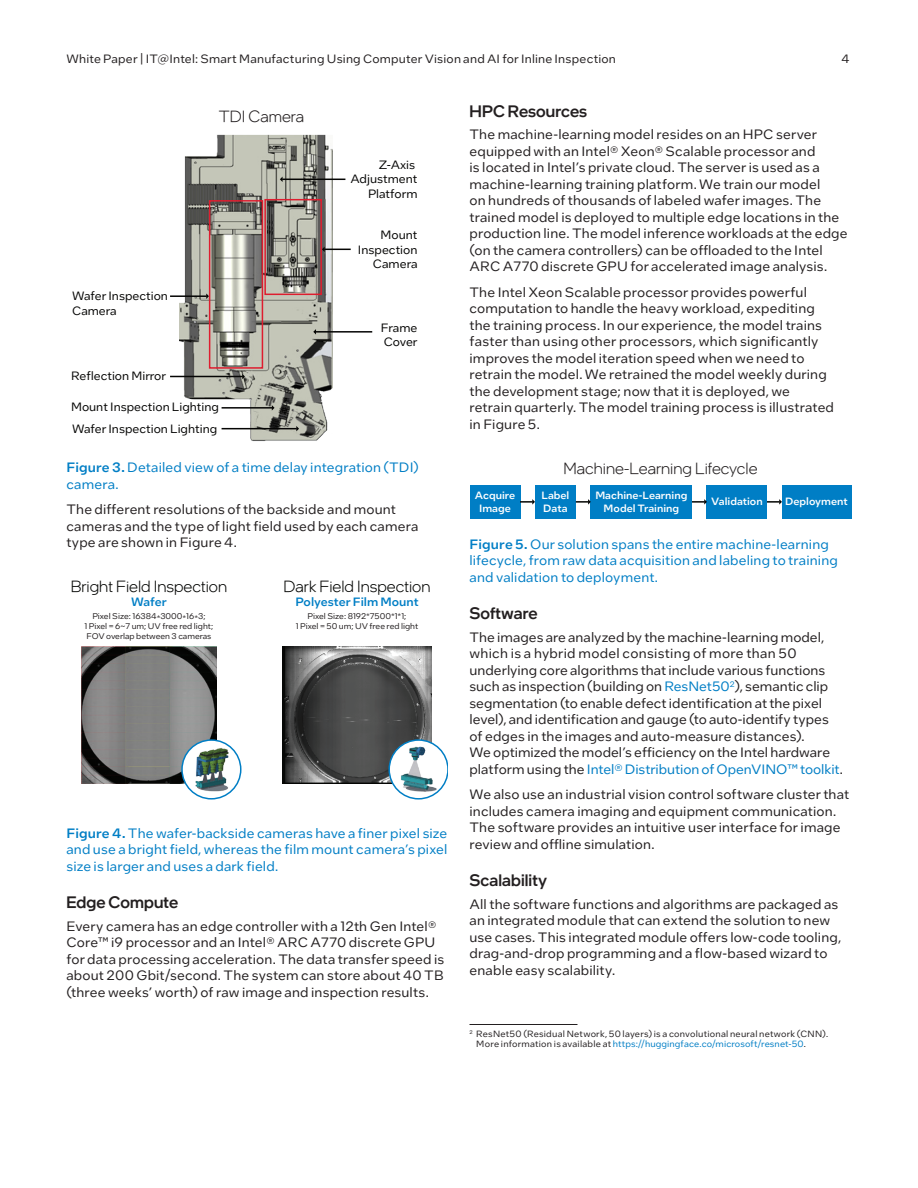
<style>
.page{position:relative;width:918px;height:1188px;background:#fff}
.page>*{position:absolute;margin:0;border:0;box-sizing:border-box;transform-origin:0 0}
.Heading_2{font:500 16.5px "Intel One Display";letter-spacing:.005em;color:#231f20}
.t1{font:300 16.5px "Intel One Display";color:#040503}
.t2{font:300 16.5px "Intel One Display";color:#231f20}
.Body_Text{font:13.5px/16.5px "Intel One Text";letter-spacing:.01em;color:#231f20}
.Caption__nested_style{font:13.5px/16.5px "Intel One Text";letter-spacing:.01em;color:#007ec5}
.t3{font:12px/14.4px "Intel One Text";color:#050504}
.t4{font:12px "Intel One Text";letter-spacing:.015em;color:#231f20}
.t5{font:500 12px "Intel One Text";color:#007ec5}
.t6{font:500 10.5px/12.6px "Intel One Text";color:#fff;text-align:center}
.Footnotes_and_Legal_Text{font:9px/9.8px "Intel One Text";letter-spacing:.025em;color:#231f20}
.t7{font:8.25px/9.9px "Intel One Text";color:#231f20;text-align:center}
.s1{font-weight:500}
.s2{color:#007ec5}
</style>
<div class="page">
<img style="left:180px;top:134px;width:152px;height:307px">
<hr style="left:282px;top:179px;width:63px;height:1px;background:#050504">
<svg style="left:280px;top:177px;width:3px;height:5px"></svg>
<svg style="left:322px;top:247px;width:29px;height:5px"></svg>
<hr style="left:170px;top:295px;width:37px;height:2px;background:#050504">
<svg style="left:206px;top:293px;width:3px;height:6px"></svg>
<hr style="left:316px;top:331px;width:56px;height:2px;background:#050504">
<svg style="left:313px;top:329px;width:3px;height:6px"></svg>
<hr style="left:170px;top:376px;width:73px;height:1px;background:#050504">
<svg style="left:242px;top:374px;width:3px;height:5px"></svg>
<hr style="left:222px;top:407px;width:50px;height:2px;background:#050504">
<svg style="left:272px;top:405px;width:3px;height:6px"></svg>
<hr style="left:222px;top:428px;width:75px;height:1px;background:#050504">
<svg style="left:296px;top:426px;width:3px;height:5px"></svg>
<div style="left:264px;top:199px;width:58px;height:96px;border:2px solid #de1d2f"></div>
<div style="left:209px;top:200px;width:54px;height:169px;border:2px solid #de1d2f"></div>
<img style="left:82px;top:647px;width:134px;height:136px">
<img style="left:282px;top:646px;width:150px;height:137px">
<svg style="left:182px;top:740px;width:59px;height:59px"></svg>
<div style="left:181px;top:739px;width:61px;height:61px;border:2px solid #007ec5;border-radius:50%"></div>
<img style="left:193px;top:746px;width:36px;height:46px">
<svg style="left:389px;top:740px;width:59px;height:59px"></svg>
<div style="left:388px;top:739px;width:60px;height:61px;border:2px solid #007ec5;border-radius:50%"></div>
<img style="left:401px;top:747px;width:36px;height:45px">
<div style="left:470px;top:485px;width:50px;height:34px;background:#007ec5"></div>
<div style="left:535px;top:485px;width:41px;height:34px;background:#007ec5"></div>
<div style="left:591px;top:485px;width:101px;height:34px;background:#007ec5"></div>
<div style="left:707px;top:485px;width:60px;height:34px;background:#007ec5"></div>
<div style="left:782px;top:485px;width:69px;height:34px;background:#007ec5"></div>
<svg style="left:520px;top:499px;width:15px;height:6px"></svg>
<svg style="left:576px;top:499px;width:15px;height:6px"></svg>
<svg style="left:692px;top:499px;width:15px;height:6px"></svg>
<svg style="left:767px;top:499px;width:15px;height:6px"></svg>
<hr style="left:470px;top:1024px;width:108px;height:1px;background:#231f20">
<p class="t4" style="left:66px;top:51px;width:551px">White Paper | IT@Intel: Smart Manufacturing Using Computer Vision and AI for Inline Inspection</p>
<p class="t4" style="left:841px;top:51px;width:10px">4</p>
<p class="t2" style="left:219px;top:106px;width:87px">TDI Camera</p>
<p class="t3" style="left:72px;top:288px;width:97px">Wafer Inspection<br>Camera</p>
<p class="t3" style="left:71px;top:368px;width:96px">Reflection Mirror</p>
<p class="t3" style="left:71px;top:395px;width:149px;line-height:21.6px">Mount Inspection Lighting<br>Wafer Inspection Lighting</p>
<p class="t3" style="left:350px;top:157px;width:69px;text-align:right">Z-Axis<br>Adjustment<br>Platform</p>
<p class="t3" style="left:358px;top:227px;width:61px;text-align:right">Mount<br>Inspection<br>Camera</p>
<p class="t3" style="left:381px;top:320px;width:38px">Frame<br>Cover</p>
<p class="Caption__nested_style" style="left:66px;top:459px;width:354px"><span class="s1">Figure 3.</span> Detailed view of a time delay integration (TDI) camera.</p>
<p class="Body_Text" style="left:66px;top:501px;width:354px">The different resolutions of the backside and mount cameras and the type of light field used by each camera type are shown in Figure 4.</p>
<p class="t1" style="left:71px;top:576px;width:158px">Bright Field Inspection</p>
<p class="t5" style="left:131px;top:594px;width:37px">Wafer</p>
<p class="t1" style="left:284px;top:576px;width:148px">Dark Field Inspection</p>
<p class="t5" style="left:295px;top:594px;width:125px">Polyester Film Mount</p>
<p class="t7" style="left:85px;top:611px;width:130px">Pixel Size: 16384*3000*16*3;<br>1 Pixel = 6~7 um; UV free red light;<br>FOV overlap between 3 cameras</p>
<p class="t7" style="left:296px;top:611px;width:124px">Pixel Size: 8192*7500*1*1;<br>1 Pixel = 50 um; UV free red light</p>
<p class="Caption__nested_style" style="left:66px;top:824px;width:383px;text-align:justify"><span class="s1">Figure 4.</span> The wafer-backside cameras have a finer pixel size and use a bright field, whereas the film mount camera’s pixel size is larger and uses a dark field.</p>
<p class="Heading_2" style="left:66px;top:892px;width:113px">Edge Compute</p>
<p class="Body_Text" style="left:66px;top:917px;width:379px">Every camera has an edge controller with a 12th Gen Intel® Core™ i9 processor and an Intel® ARC A770 discrete GPU for data processing acceleration. The data transfer speed is about 200 Gbit/second. The system can store about 40 TB (three weeks’ worth) of raw image and inspection results.</p>
<p class="Heading_2" style="left:470px;top:100px;width:119px">HPC Resources</p>
<p class="Body_Text" style="left:470px;top:126px;width:380px">The machine-learning model resides on an HPC server equipped with an Intel® Xeon® Scalable processor and<br>is located in Intel’s private cloud. The server is used as a machine-learning training platform. We train our model<br>on hundreds of thousands of labeled wafer images. The trained model is deployed to multiple edge locations in the production line. The model inference workloads at the edge (on the camera controllers) can be offloaded to the Intel ARC A770 discrete GPU for accelerated image analysis.</p>
<p class="Body_Text" style="left:470px;top:283px;width:366px">The Intel Xeon Scalable processor provides powerful computation to handle the heavy workload, expediting the training process. In our experience, the model trains faster than using other processors, which significantly improves the model iteration speed when we need to retrain the model. We retrained the model weekly during the development stage; now that it is deployed, we retrain quarterly. The model training process is illustrated in Figure 5.</p>
<p class="t2" style="left:564px;top:458px;width:195px">Machine-Learning Lifecycle</p>
<p class="t6" style="left:475px;top:489px;width:42px">Acquire<br>Image</p>
<p class="t6" style="left:541px;top:489px;width:30px;text-align:left">Label<br>Data</p>
<p class="t6" style="left:595px;top:489px;width:94px">Machine-Learning<br>Model Training</p>
<p class="t6" style="left:711px;top:494px;width:53px">Validation</p>
<p class="t6" style="left:785px;top:494px;width:64px">Deployment</p>
<p class="Caption__nested_style" style="left:470px;top:535px;width:370px"><span class="s1">Figure 5.</span> Our solution spans the entire machine-learning lifecycle, from raw data acquisition and labeling to training and validation to deployment.</p>
<p class="Heading_2" style="left:470px;top:603px;width:70px">Software</p>
<p class="Body_Text" style="left:470px;top:628px;width:375px">The images are analyzed by the machine-learning model, which is a hybrid model consisting of more than 50 underlying core algorithms that include various functions such as inspection (building on <span class="s2">ResNet50</span><sup>2</sup>), semantic clip segmentation (to enable defect identification at the pixel level), and identification and gauge (to auto-identify types of edges in the images and auto-measure distances).<br>We optimized the model’s efficiency on the Intel hardware platform using the <span class="s2">Intel® Distribution of OpenVINO™ toolkit</span>.</p>
<p class="Body_Text" style="left:470px;top:786px;width:381px">We also use an industrial vision control software cluster that includes camera imaging and equipment communication.<br>The software provides an intuitive user interface for image review and offline simulation.</p>
<p class="Heading_2" style="left:470px;top:870px;width:79px">Scalability</p>
<p class="Body_Text" style="left:470px;top:895px;width:373px">All the software functions and algorithms are packaged as an integrated module that can extend the solution to new use cases. This integrated module offers low-code tooling, drag-and-drop programming and a flow-based wizard to enable easy scalability.</p>
<p class="Footnotes_and_Legal_Text" style="left:476px;top:1029px;width:354px;text-indent:-7px"><sup>2</sup> ResNet50 (Residual Network, 50 layers) is a convolutional neural network (CNN).<br>More information is available at <span class="s2">https://huggingface.co/microsoft/resnet-50</span>.</p>
</div>
